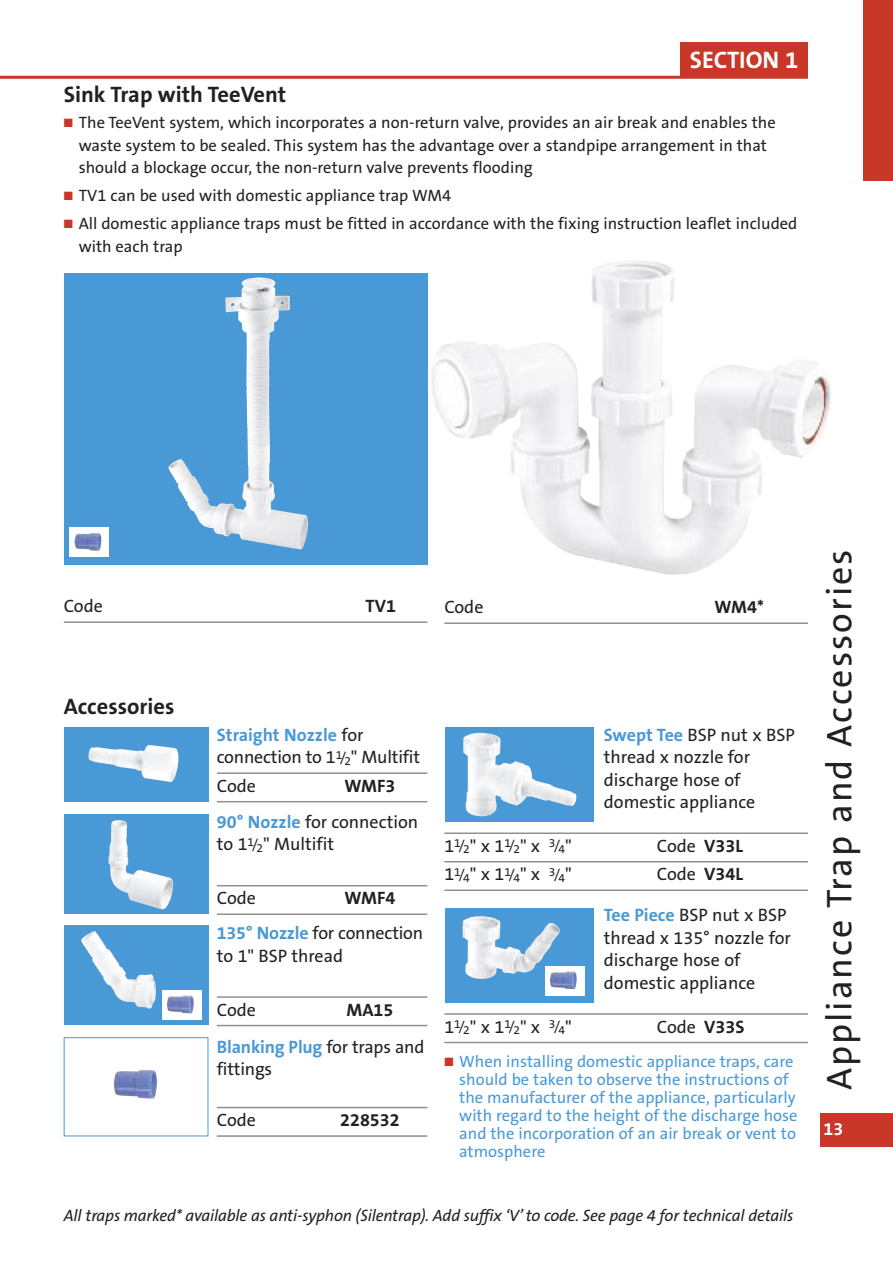
<style>
.page{position:relative;width:893px;height:1263px;background:#fff}
.page>*{position:absolute;margin:0;border:0;box-sizing:border-box;transform-origin:0 0}
.t1{font:36px "The Sans B5 Plain";letter-spacing:.055em;color:#212125}
.t2{font:700 24px "The Sans B7";color:#fff}
.t3{font:700 22.5px "The Sans B7";color:#212125}
.t4{font:18px/22.5px "The Sans B5 Plain";color:#212125}
.t5{font:700 18px/37px "The Sans B7";color:#4a99d7}
.t6{font:700 18px "The Sans B7";color:#212125}
.t7{font:700 18px "The Sans B7";color:#fff}
.t8{font:16.5px/22.5px "The Sans B5 Plain";color:#212125}
.t9{font:16.5px/18px "The Sans B5 Plain";color:#4a99d7}
.t10{font:italic 16.5px "The Sans B5 Plain";letter-spacing:-.01em;color:#212125}
.s1{color:#c83728}
.s2{font-family:"The Sans B5 Plain";font-weight:400;color:#212125}
.s3{font-size:13.5px}
.s4{font-family:"The Sans B7";font-weight:700;color:#4a99d7}
.s5{color:#212125}
.s6{font-family:"The Sans B7";font-weight:700}
</style>
<div class="page">
<div style="left:64px;top:273px;width:363px;height:291px;background:#4a99d7"></div>
<img style="left:432px;top:261px;width:400px;height:314px">
<hr style="left:0;top:76px;width:808px;height:3px;background:#c83728">
<div style="left:680px;top:43px;width:128px;height:33px;background:#c83728"></div>
<div style="left:821px;top:1113px;width:72px;height:34px;background:#c83728"></div>
<img style="left:225px;top:277px;width:65px;height:168px">
<img style="left:168px;top:445px;width:140px;height:104px">
<hr style="left:444px;top:622px;width:364px;height:2px;background:#909092">
<hr style="left:217px;top:772px;width:210px;height:2px;background:#909092">
<hr style="left:217px;top:801px;width:210px;height:1px;background:#909092">
<div style="left:64px;top:727px;width:145px;height:75px;background:#4a99d7"></div>
<img style="left:88px;top:745px;width:91px;height:37px">
<hr style="left:217px;top:885px;width:210px;height:1px;background:#909092">
<hr style="left:217px;top:913px;width:210px;height:2px;background:#909092">
<div style="left:64px;top:814px;width:145px;height:100px;background:#4a99d7"></div>
<img style="left:108px;top:820px;width:65px;height:89px">
<hr style="left:217px;top:996px;width:210px;height:2px;background:#909092">
<hr style="left:217px;top:1025px;width:210px;height:1px;background:#909092">
<hr style="left:217px;top:1107px;width:210px;height:1px;background:#909092">
<hr style="left:217px;top:1135px;width:210px;height:2px;background:#909092">
<div style="left:64px;top:926px;width:145px;height:99px;background:#4a99d7"></div>
<div style="left:64px;top:1037px;width:144px;height:99px;border:1px solid #4a99d7"></div>
<img style="left:81px;top:931px;width:75px;height:77px">
<div style="left:445px;top:727px;width:149px;height:95px;background:#4a99d7"></div>
<img style="left:463px;top:733px;width:113px;height:83px">
<hr style="left:444px;top:832px;width:364px;height:2px;background:#909092">
<hr style="left:444px;top:861px;width:364px;height:1px;background:#909092">
<hr style="left:444px;top:889px;width:364px;height:2px;background:#909092">
<div style="left:445px;top:908px;width:149px;height:95px;background:#4a99d7"></div>
<img style="left:462px;top:916px;width:98px;height:63px">
<div style="left:863px;top:0;width:30px;height:180px;background:#c83728"></div>
<div style="left:69px;top:528px;width:40px;height:29px;background:#fff"></div>
<img style="left:75px;top:533px;width:26px;height:18px">
<div style="left:545px;top:966px;width:39px;height:29px;background:#fff"></div>
<img style="left:550px;top:971px;width:27px;height:18px">
<div style="left:162px;top:990px;width:39px;height:29px;background:#fff"></div>
<img style="left:167px;top:995px;width:27px;height:18px">
<img style="left:114px;top:1070px;width:43px;height:29px">
<hr style="left:444px;top:1013px;width:364px;height:2px;background:#909092">
<hr style="left:444px;top:1042px;width:364px;height:1px;background:#909092">
<hr style="left:64px;top:621px;width:363px;height:2px;background:#909092">
<h3 class="t3" style="left:64px;top:82px;width:224px">Sink Trap with TeeVent</h3>
<h2 class="t2" style="left:690px;top:47px;width:110px">SECTION 1</h2>
<p class="t8" style="left:79px;top:112px;width:699px;text-indent:-15px"><span class="s1">■</span> The TeeVent system, which incorporates a non-return valve, provides an air break and enables the waste system to be sealed. This system has the advantage over a standpipe arrangement in that should a blockage occur, the non-return valve prevents flooding</p>
<p class="t8" style="left:64px;top:185px;width:389px"><span class="s1">■</span> TV1 can be used with domestic appliance trap WM4</p>
<p class="t8" style="left:79px;top:213px;width:720px;text-indent:-15px"><span class="s1">■</span> All domestic appliance traps must be fitted in accordance with the fixing instruction leaflet included with each trap</p>
<p class="t4" style="left:64px;top:595px;width:41px">Code</p>
<p class="t6" style="left:365px;top:597px;width:32px">TV1</p>
<p class="t4" style="left:444px;top:597px;width:41px">Code</p>
<p class="t6" style="left:714px;top:598px;width:51px">WM4*</p>
<h3 class="t3" style="left:64px;top:695px;width:112px">Accessories</h3>
<p class="t5" style="left:217px;top:717px;width:148px">Straight Nozzle <span class="s2">for</span></p>
<p class="t4" style="left:217px;top:743px;width:205px;line-height:28.5px">connection to 1<sup>1</sup><span class="s3">/</span><sub>2</sub>" Multifit<br>Code</p>
<p class="t6" style="left:344px;top:776px;width:52px">WMF3</p>
<p class="t4" style="left:217px;top:811px;width:203px"><span class="s4">90° Nozzle</span> for connection to 1<sup>1</sup><span class="s3">/</span><sub>2</sub>" Multifit</p>
<p class="t4" style="left:217px;top:887px;width:41px">Code</p>
<p class="t6" style="left:344px;top:889px;width:52px">WMF4</p>
<p class="t4" style="left:217px;top:922px;width:208px"><span class="s4">135° Nozzle</span> for connection to 1" BSP thread</p>
<p class="t4" style="left:217px;top:999px;width:41px">Code</p>
<p class="t5" style="left:217px;top:991px;width:209px;text-indent:130px"><span class="s5">MA15<br></span>Blanking Plug <span class="s2">for traps and</span></p>
<p class="t4" style="left:217px;top:1058px;width:57px">fittings</p>
<p class="t4" style="left:217px;top:1109px;width:41px">Code</p>
<p class="t6" style="left:340px;top:1110px;width:61px">228532</p>
<p class="t4" style="left:604px;top:724px;width:193px"><span class="s4">Swept Tee</span> BSP nut x BSP thread x nozzle for discharge hose of domestic appliance</p>
<p class="t4" style="left:444px;top:835px;width:129px">1<sup>1</sup><span class="s3">/</span><sub>2</sub>" x 1<sup>1</sup><span class="s3">/</span><sub>2</sub>" x <sup>3</sup><span class="s3">/</span><sub>4</sub>"</p>
<p class="t4" style="left:657px;top:835px;width:88px">Code <span class="s6">V33L</span></p>
<p class="t4" style="left:444px;top:863px;width:129px">1<sup>1</sup><span class="s3">/</span><sub>4</sub>" x 1<sup>1</sup><span class="s3">/</span><sub>4</sub>" x <sup>3</sup><span class="s3">/</span><sub>4</sub>"</p>
<p class="t4" style="left:657px;top:863px;width:88px">Code <span class="s6">V34L</span></p>
<p class="t4" style="left:604px;top:904px;width:189px"><span class="s4">Tee Piece</span> BSP nut x BSP thread x 135° nozzle for discharge hose of domestic appliance</p>
<p class="t4" style="left:444px;top:1016px;width:129px">1<sup>1</sup><span class="s3">/</span><sub>2</sub>" x 1<sup>1</sup><span class="s3">/</span><sub>2</sub>" x <sup>3</sup><span class="s3">/</span><sub>4</sub>"</p>
<p class="t4" style="left:657px;top:1016px;width:89px">Code <span class="s6">V33S</span></p>
<p class="t9" style="left:459px;top:1053px;width:340px;text-indent:-15px"><span class="s1">■</span> When installing domestic appliance traps, care should be taken to observe the instructions of the manufacturer of the appliance, particularly with regard to the height of the discharge hose and the incorporation of an air break or vent to atmosphere</p>
<p class="t10" style="left:64px;top:1207px;width:731px">All traps marked* available as anti-syphon (Silentrap). Add suffix ‘V’ to code. See page 4 for technical details</p>
<h1 class="t1" style="left:821px;top:1090px;width:542px;rotate:-90deg">Appliance Trap and Accessories</h1>
<p class="t7" style="left:823px;top:1119px;width:21px">13</p>
</div>
